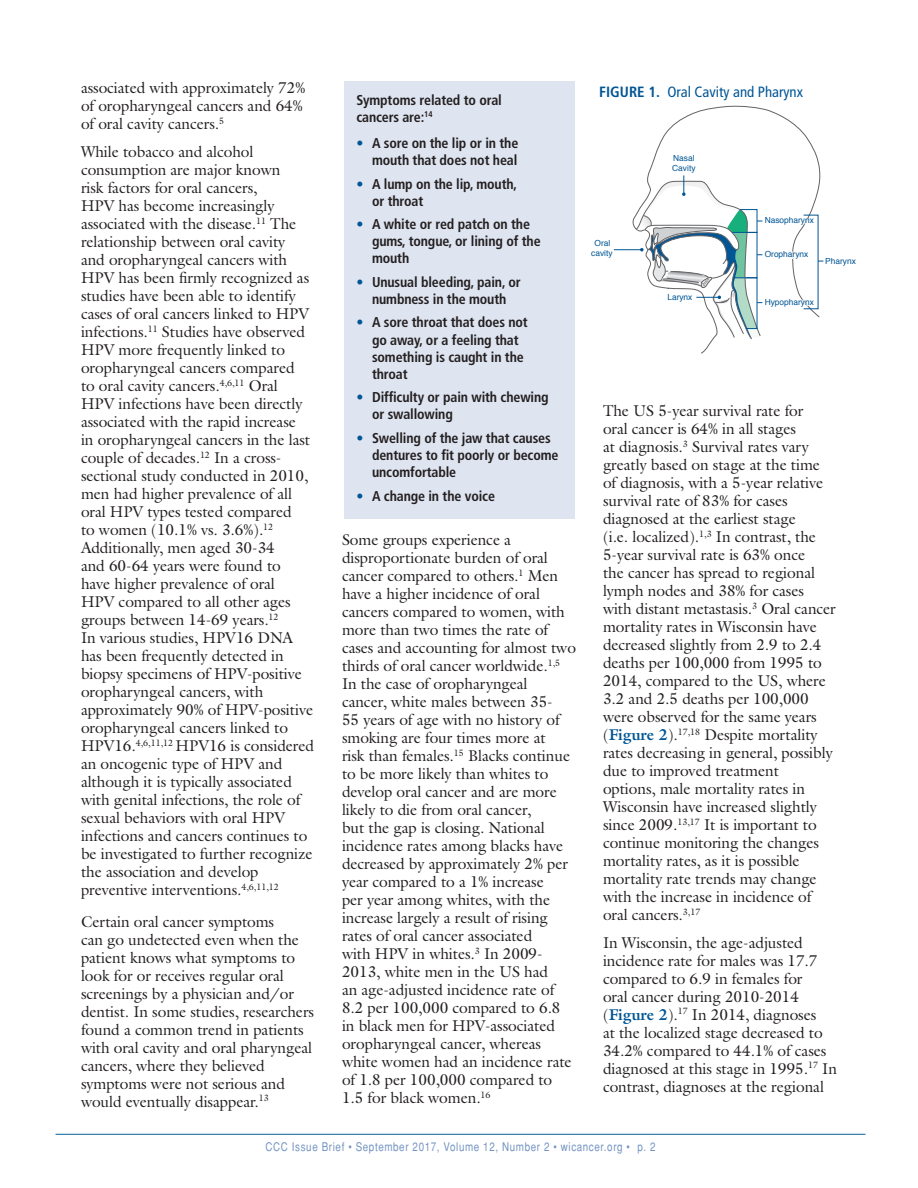
<style>
.page{position:relative;width:918px;height:1188px;background:#fff}
.page>*{position:absolute;margin:0;border:0;box-sizing:border-box;transform-origin:0 0}
.t1{font:15.75px/18px "Galliard";letter-spacing:-.005em;color:#231f20}
.t2{font:condensed 14.85px "Frutiger";color:#005595}
.t3{font:700 condensed 14.25px/17.1px "Frutiger";letter-spacing:-.01em;color:#231f20}
.t4{font:condensed 12px "Helvetica";letter-spacing:.05em;color:#7393c1}
.t5{font:8.4px/10.1px "Helvetica";color:#005595;text-align:center}
.s1{color:#005595}
.s2{font-weight:700}
.s3{font-weight:700;color:#005595}
</style>
<div class="page">
<hr style="left:56px;top:1134px;width:810px;height:1px;background:#055f9d">
<div style="left:344px;top:81px;width:231px;height:437px;background:#dee4f0"></div>
<svg style="left:647px;top:105px;width:175px;height:249px"></svg>
<svg style="left:801px;top:298px;width:8px;height:9px"></svg>
<svg style="left:805px;top:217px;width:4px;height:8px"></svg>
<svg style="left:792px;top:250px;width:2px;height:10px"></svg>
<svg style="left:614px;top:175px;width:148px;height:165px"></svg>
<p class="t1" style="left:81px;top:79px;width:226px">associated with approximately 72% of oropharyngeal cancers and 64% of oral cavity cancers.<sup>5</sup></p>
<p class="t1" style="left:81px;top:143px;width:235px">While tobacco and alcohol consumption are major known<br>risk factors for oral cancers,<br>HPV has become increasingly associated with the disease.<sup>11</sup> The relationship between oral cavity<br>and oropharyngeal cancers with<br>HPV has been firmly recognized as studies have been able to identify cases of oral cancers linked to HPV infections.<sup>11</sup> Studies have observed<br>HPV more frequently linked to oropharyngeal cancers compared<br>to oral cavity cancers.<sup>4,6,11</sup> Oral<br>HPV infections have been directly associated with the rapid increase<br>in oropharyngeal cancers in the last couple of decades.<sup>12</sup> In a cross&shy;sectional study conducted in 2010, men had higher prevalence of all oral HPV types tested compared<br>to women (10.1% vs. 3.6%).<sup>12<br></sup>Additionally, men aged 30-34<br>and 60-64 years were found to<br>have higher prevalence of oral<br>HPV compared to all other ages groups between 14-69 years.<sup>12<br></sup>In various studies, HPV16 DNA has been frequently detected in biopsy specimens of HPV-positive oropharyngeal cancers, with approximately 90% of HPV-positive oropharyngeal cancers linked to<br>HPV16.<sup>4,6,11,12</sup> HPV16 is considered an oncogenic type of HPV and although it is typically associated with genital infections, the role of sexual behaviors with oral HPV infections and cancers continues to be investigated to further recognize the association and develop preventive interventions.<sup>4,6,11,12</sup></p>
<p class="t1" style="left:81px;top:912px;width:235px">Certain oral cancer symptoms<br>can go undetected even when the patient knows what symptoms to look for or receives regular oral screenings by a physician and/or dentist. In some studies, researchers found a common trend in patients with oral cavity and oral pharyngeal cancers, where they believed symptoms were not serious and would eventually disappear.<sup>13</sup></p>
<p class="t3" style="left:356px;top:91px;width:147px">Symptoms related to oral cancers are:<sup>14</sup></p>
<p class="t3" style="left:356px;top:134px;width:164px;text-align:right"><span class="s1">•</span> A sore on the lip or in the mouth that does not heal</p>
<p class="t3" style="left:372px;top:175px;width:147px;text-indent:-16px"><span class="s1">•</span> A lump on the lip, mouth, or throat</p>
<p class="t3" style="left:372px;top:216px;width:170px;text-indent:-16px"><span class="s1">•</span> A white or red patch on the gums, tongue, or lining of the mouth</p>
<p class="t3" style="left:356px;top:273px;width:166px;text-align:center"><span class="s1">•</span> Unusual bleeding, pain, or numbness in the mouth</p>
<p class="t3" style="left:372px;top:314px;width:157px;text-indent:-16px"><span class="s1">•</span> A sore throat that does not go away, or a feeling that something is caught in the throat</p>
<p class="t3" style="left:372px;top:389px;width:178px;text-indent:-16px"><span class="s1">•</span> Difficulty or pain with chewing or swallowing</p>
<p class="t3" style="left:372px;top:429px;width:188px;text-indent:-16px"><span class="s1">•</span> Swelling of the jaw that causes dentures to fit poorly or become uncomfortable</p>
<p class="t3" style="left:356px;top:487px;width:140px"><span class="s1">•</span> A change in the voice</p>
<p class="t1" style="left:342px;top:530px;width:235px">Some groups experience a disproportionate burden of oral cancer compared to others.<sup>1</sup> Men have a higher incidence of oral cancers compared to women, with more than two times the rate of cases and accounting for almost two thirds of oral cancer worldwide.<sup>1,5<br></sup>In the case of oropharyngeal cancer, white males between 35-<br>55 years of age with no history of smoking are four times more at<br>risk than females.<sup>15</sup> Blacks continue to be more likely than whites to develop oral cancer and are more likely to die from oral cancer,<br>but the gap is closing. National incidence rates among blacks have decreased by approximately 2% per year compared to a 1% increase<br>per year among whites, with the increase largely a result of rising rates of oral cancer associated<br>with HPV in whites.<sup>3</sup> In 2009-<br>2013, white men in the US had<br>an age-adjusted incidence rate of<br>8.2 per 100,000 compared to 6.8 in black men for HPV-associated oropharyngeal cancer, whereas white women had an incidence rate of 1.8 per 100,000 compared to<br>1.5 for black women.<sup>16</sup></p>
<p class="t2" style="left:599px;top:83px;width:205px"><span class="s2">FIGURE 1.</span> Oral Cavity and Pharynx</p>
<p class="t5" style="left:591px;top:239px;width:23px">Oral cavity</p>
<p class="t5" style="left:672px;top:154px;width:25px;text-align:left">Nasal<br>Cavity</p>
<p class="t5" style="left:667px;top:292px;width:27px">Larynx</p>
<p class="t5" style="left:765px;top:216px;width:51px">Nasopharynx</p>
<p class="t5" style="left:765px;top:250px;width:45px">Oropharynx</p>
<p class="t5" style="left:825px;top:256px;width:32px">Pharynx</p>
<p class="t5" style="left:765px;top:298px;width:51px">Hypopharynx</p>
<p class="t1" style="left:603px;top:401px;width:234px">The US 5-year survival rate for<br>oral cancer is 64% in all stages<br>at diagnosis.<sup>3</sup> Survival rates vary greatly based on stage at the time of diagnosis, with a 5-year relative survival rate of 83% for cases diagnosed at the earliest stage<br>(i.e. localized).<sup>1,3</sup> In contrast, the<br>5-year survival rate is 63% once<br>the cancer has spread to regional lymph nodes and 38% for cases with distant metastasis.<sup>3</sup> Oral cancer mortality rates in Wisconsin have decreased slightly from 2.9 to 2.4 deaths per 100,000 from 1995 to<br>2014, compared to the US, where<br>3.2 and 2.5 deaths per 100,000 were observed for the same years (<span class="s3">Figure 2</span>).<sup>17,18</sup> Despite mortality rates decreasing in general, possibly due to improved treatment<br>options, male mortality rates in<br>Wisconsin have increased slightly since 2009.<sup>13,17</sup> It is important to continue monitoring the changes mortality rates, as it is possible mortality rate trends may change with the increase in incidence of oral cancers.<sup>3,17</sup></p>
<p class="t1" style="left:603px;top:933px;width:236px">In Wisconsin, the age-adjusted incidence rate for males was 17.7 compared to 6.9 in females for<br>oral cancer during 2010-2014 (<span class="s3">Figure 2</span>).<sup>17</sup> In 2014, diagnoses<br>at the localized stage decreased to 34.2% compared to 44.1% of cases diagnosed at this stage in 1995.<sup>17</sup> In contrast, diagnoses at the regional</p>
<p class="t4" style="left:265px;top:1140px;width:392px">CCC Issue Brief • September 2017, Volume 12, Number 2 • wicancer.org • p. 2</p>
</div>
